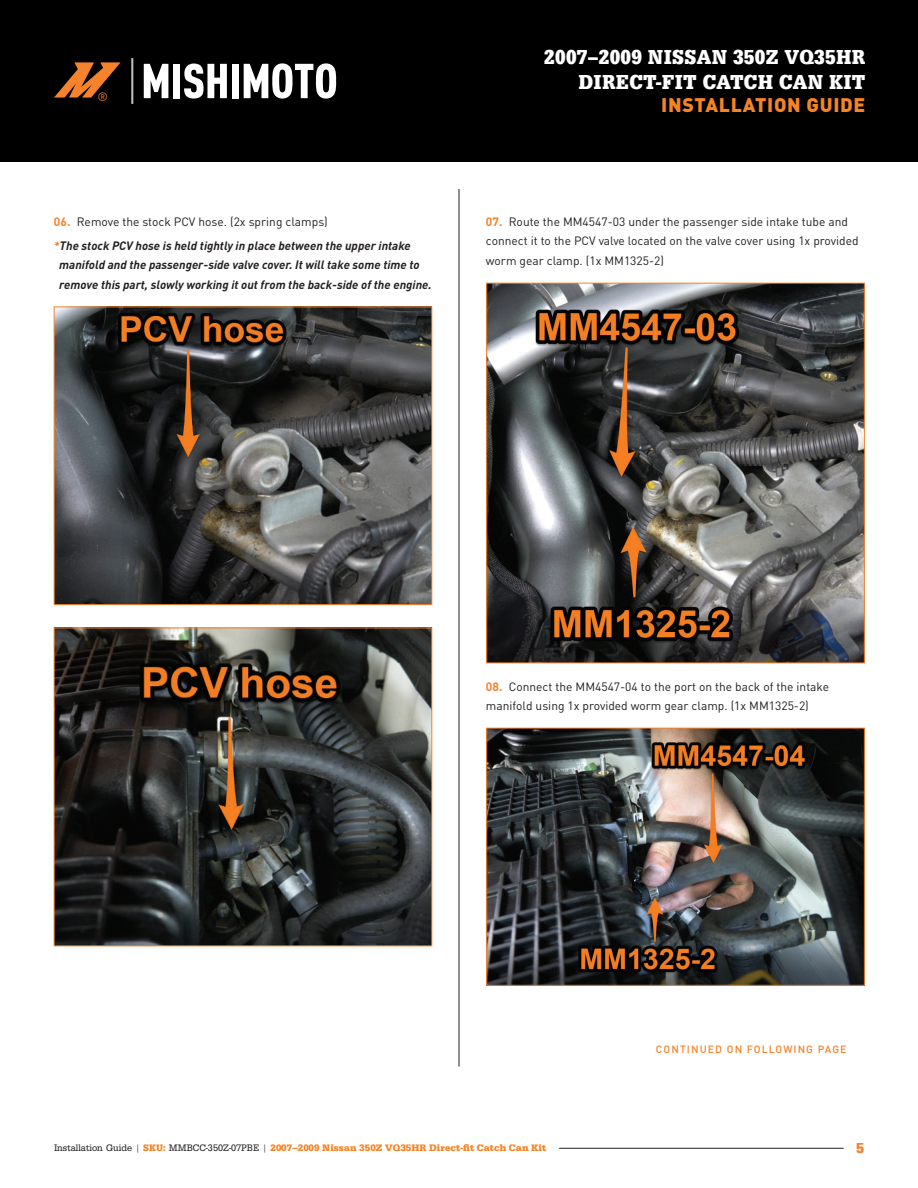
<style>
.page{position:relative;width:918px;height:1188px;background:#fff}
.page>*{position:absolute;margin:0;border:0;box-sizing:border-box;transform-origin:0 0}
.t1{font:21px/25.2px "URW Egyptienne T Bold Extr Narr";letter-spacing:.015em;color:#fff;text-align:right}
.t2{font:900 19.5px "DIN";letter-spacing:.035em;color:#f58424}
.t3{font:15px "URW Egyptienne TOT Bol Nar";color:#f5832b}
.t4{font:12px/19.5px "DIN";color:#231f20}
.t5{font:italic 700 12px/24px "DIN";color:#231f20}
.t6{font:12px "DIN";color:#f5832b}
.t7{font:500 10.5px "DIN";letter-spacing:.1em;color:#f5832b}
.t8{font:700 9.75px "URW Egyptienne T";letter-spacing:.01em;color:#f58424}
.s1{font-style:normal;color:#f5832b}
.s2{font-weight:400;font-style:normal}
.s3{color:#f5832b}
.s4{font-weight:700;color:#f5832b}
.s5{font-family:"URW Egyptienne TOT Reg Nar";font-weight:400;color:#231f20}
.s6{font-family:"URW Egyptienne TOT Bol Nar";font-weight:400}
</style>
<div class="page">
<div style="left:0;top:0;width:918px;height:162px;background:#000001"></div>
<svg style="left:144px;top:64px;width:24px;height:34px"></svg>
<div style="left:173px;top:64px;width:7px;height:34px;background:#fff"></div>
<svg style="left:184px;top:64px;width:43px;height:35px"></svg>
<div style="left:232px;top:64px;width:7px;height:34px;background:#fff"></div>
<svg style="left:244px;top:63px;width:92px;height:36px"></svg>
<svg style="left:54px;top:62px;width:67px;height:36px"></svg>
<hr style="left:131px;top:58px;width:2px;height:46px;background:#bcbdc0">
<hr style="left:459px;top:189px;width:1px;height:877px;background:#231f20">
<img style="left:56px;top:309px;width:374px;height:294px">
<div style="left:54px;top:307px;width:378px;height:298px;border:1px solid #f5832b"></div>
<img style="left:56px;top:630px;width:374px;height:314px">
<img style="left:488px;top:285px;width:375px;height:376px">
<div style="left:486px;top:283px;width:379px;height:380px;border:1px solid #f5832b"></div>
<img style="left:488px;top:730px;width:375px;height:254px">
<div style="left:486px;top:728px;width:379px;height:258px;border:1px solid #f5832b"></div>
<hr style="left:559px;top:1148px;width:285px;height:1px;background:#231f20">
<p class="t6" style="left:98px;top:89px;width:12px">®</p>
<p class="t5" style="left:54px;top:209px;width:358px"><span class="s1">06.</span> <span class="s2">Remove the stock PCV hose. (2x spring clamps)<br></span><span class="s3">*</span>The stock PCV hose is held tightly in place between the upper intake</p>
<p class="t5" style="left:59px;top:255px;width:374px;line-height:19.5px">manifold and the passenger-side valve cover. It will take some time to remove this part, slowly working it out from the back-side of the engine.</p>
<h1 class="t1" style="left:544px;top:44px;width:323px">2007–2009 NISSAN 350Z VQ35HR<br>DIRECT-FIT CATCH CAN KIT</h1>
<h2 class="t2" style="left:661px;top:92px;width:206px">INSTALLATION GUIDE</h2>
<p class="t4" style="left:486px;top:212px;width:374px"><span class="s4">07.</span> Route the MM4547-03 under the passenger side intake tube and connect it to the PCV valve located on the valve cover using 1x provided worm gear clamp. (1x MM1325-2)</p>
<p class="t4" style="left:486px;top:677px;width:345px"><span class="s4">08.</span> Connect the MM4547-04 to the port on the back of the intake manifold using 1x provided worm gear clamp. (1x MM1325-2)</p>
<p class="t7" style="left:656px;top:1043px;width:192px">CONTINUED ON FOLLOWING PAGE</p>
<p class="t8" style="left:54px;top:1142px;width:494px"><span class="s5">Installation Guide |</span> <span class="s6">SKU:</span> <span class="s5">MMBCC-350Z-07PBE |</span> 2007–2009 Nissan 350Z VQ35HR Direct-fit Catch Can Kit</p>
<p class="t3" style="left:856px;top:1139px;width:9px">5</p>
</div>
